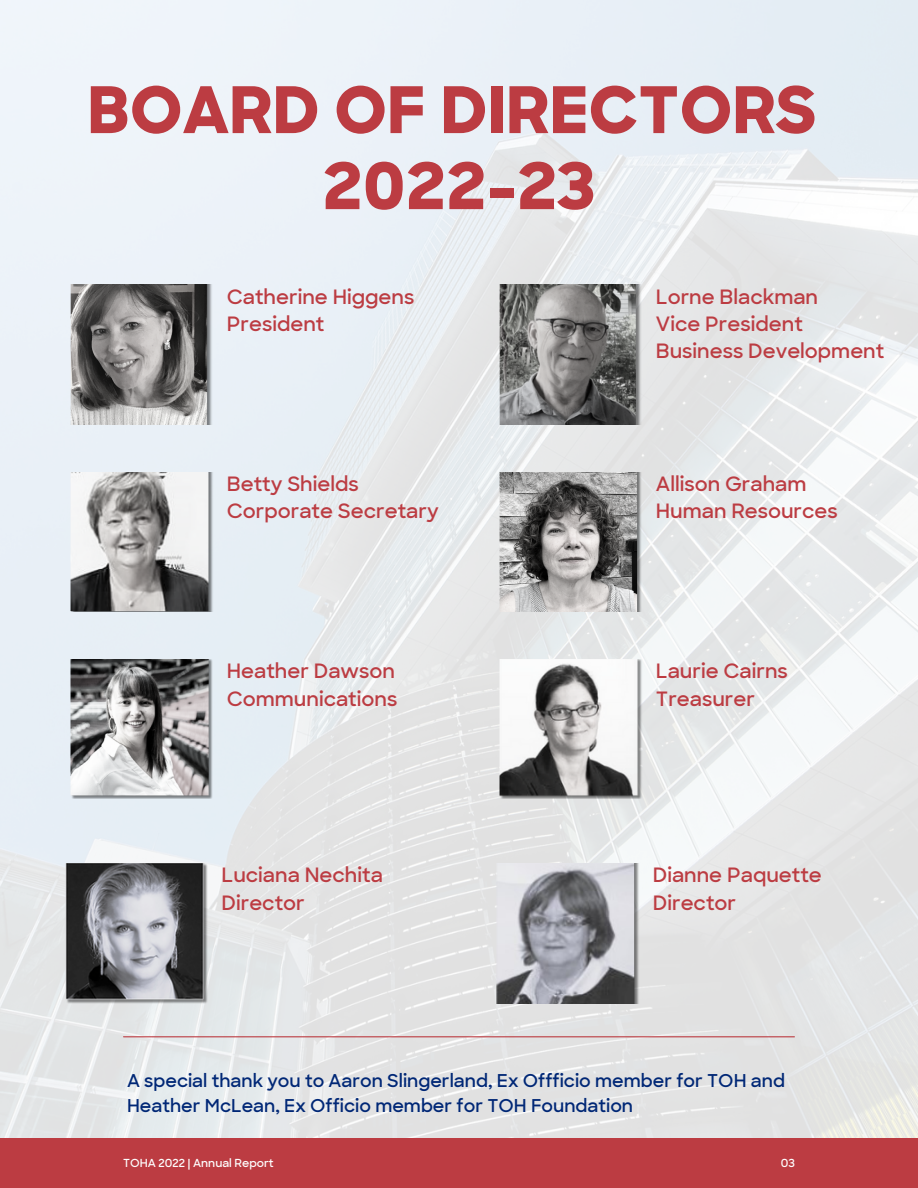
<style>
.page{position:relative;width:918px;height:1188px;background:#fff}
.page>*{position:absolute;margin:0;border:0;box-sizing:border-box;transform-origin:0 0}
.t1{font:800 64.2px "Sharp Sans";color:#bc3c42}
.t2{font:600 20.1px "Sharp Sans";color:#bc3c42}
.t3{font:600 18px/24.8px "Sharp Sans";color:#002776}
.t4{font:600 11.25px "Sharp Sans";color:#fefefe}
</style>
<div class="page">
<img style="left:0;top:0;width:918px;height:1139px">
<img style="left:500px;top:472px;width:143px;height:140px">
<img style="left:71px;top:285px;width:143px;height:139px">
<img style="left:500px;top:285px;width:143px;height:139px">
<img style="left:71px;top:472px;width:143px;height:140px">
<img style="left:66px;top:864px;width:142px;height:139px">
<img style="left:71px;top:659px;width:143px;height:140px">
<img style="left:500px;top:659px;width:143px;height:140px">
<img style="left:497px;top:864px;width:143px;height:139px">
<div style="left:0;top:1139px;width:918px;height:49px;background:#bc3c42"></div>
<hr style="left:124px;top:1036px;width:670px;height:1px;background:#bc3c42">
<p class="t1" style="left:87px;top:68px;width:731px">BOARD OF DIRECTORS</p>
<p class="t1" style="left:322px;top:144px;width:275px">2022-23</p>
<p class="t2" style="left:227px;top:283px;width:189px">Catherine Higgens</p>
<p class="t2" style="left:227px;top:311px;width:99px">President</p>
<p class="t2" style="left:227px;top:471px;width:133px">Betty Shields</p>
<p class="t2" style="left:227px;top:498px;width:214px">Corporate Secretary</p>
<p class="t2" style="left:227px;top:658px;width:170px">Heather Dawson</p>
<p class="t2" style="left:227px;top:685px;width:172px">Communications</p>
<p class="t2" style="left:656px;top:283px;width:164px">Lorne Blackman</p>
<p class="t2" style="left:656px;top:311px;width:148px">Vice President</p>
<p class="t2" style="left:656px;top:338px;width:230px">Business Development</p>
<p class="t2" style="left:656px;top:471px;width:152px">Allison Graham</p>
<p class="t2" style="left:656px;top:498px;width:183px">Human Resources</p>
<p class="t2" style="left:656px;top:658px;width:133px">Laurie Cairns</p>
<p class="t2" style="left:656px;top:685px;width:101px">Treasurer</p>
<p class="t2" style="left:222px;top:862px;width:163px">Luciana Nechita</p>
<p class="t2" style="left:222px;top:890px;width:85px">Director</p>
<p class="t2" style="left:653px;top:862px;width:170px">Dianne Paquette</p>
<p class="t2" style="left:653px;top:890px;width:85px">Director</p>
<p class="t3" style="left:127px;top:1069px;width:659px">A special thank you to Aaron Slingerland, Ex Offficio member for TOH and<br>Heather McLean, Ex Officio member for TOH Foundation</p>
<p class="t4" style="left:123px;top:1156px;width:152px">TOHA 2022 | Annual Report</p>
<p class="t4" style="left:781px;top:1156px;width:16px">03</p>
</div>
